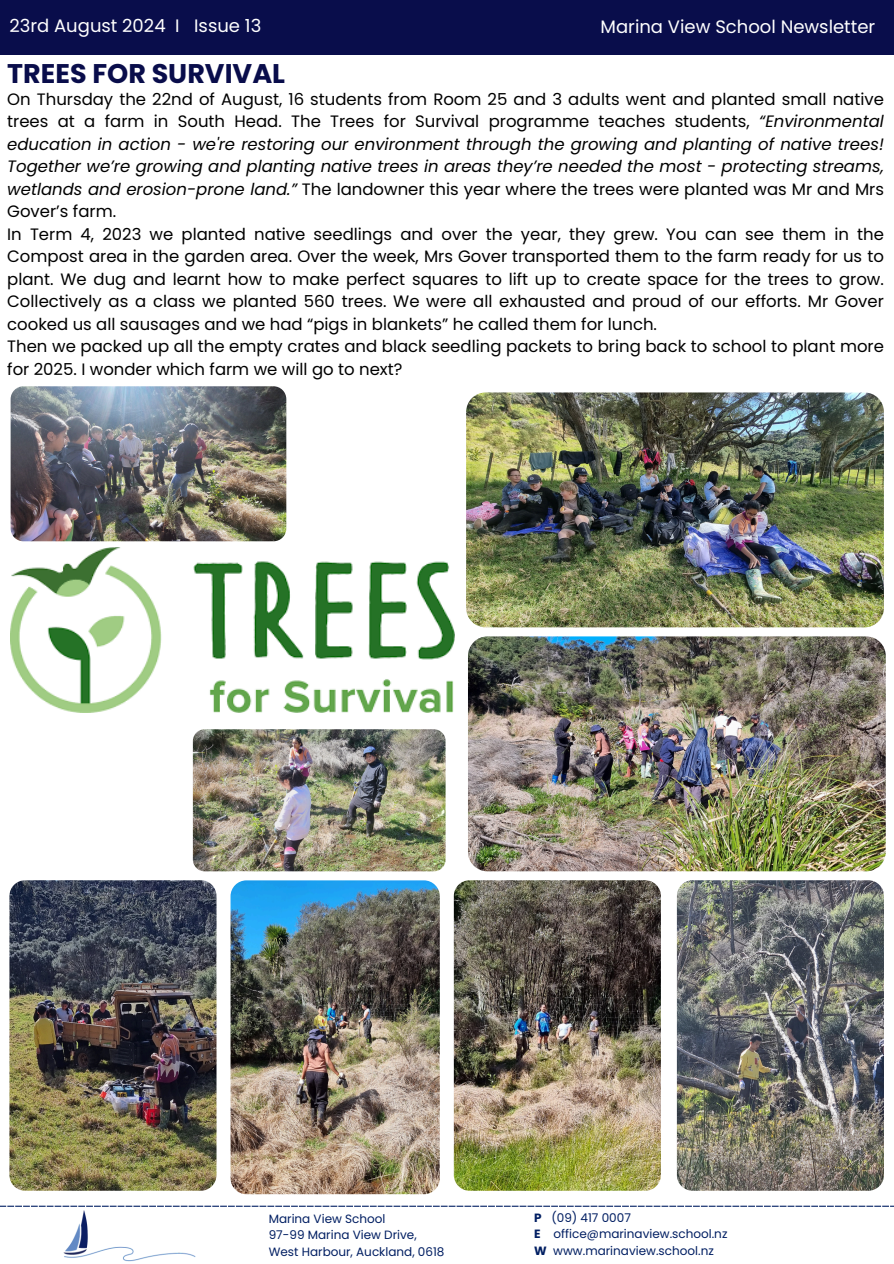
<style>
.page{position:relative;width:894px;height:1264px;background:#fff}
.page>*{position:absolute;margin:0;border:0;box-sizing:border-box;transform-origin:0 0}
.t1{font:700 27px "Poppins";color:#090d4b}
.t2{font:18px "Poppins";color:#fff}
.t3{font:16.5px/22.5px "Poppins";color:#000}
.t4{font:12px "Poppins";color:#001e62}
.s1{font-style:italic}
.s2{font-weight:700}
</style>
<div class="page">
<div style="left:0;top:0;width:893px;height:55px;background:#090d4b"></div>
<img style="left:53px;top:1206px;width:152px;height:56px">
<svg style="left:0;top:1205px;width:893px;height:1px"></svg>
<img style="left:468px;top:636px;width:417px;height:235px;border-radius:19px">
<img style="left:11px;top:386px;width:275px;height:155px;border-radius:13px">
<img style="left:466px;top:392px;width:417px;height:235px;border-radius:19px">
<img style="left:193px;top:729px;width:252px;height:142px;border-radius:12px">
<img style="left:9px;top:880px;width:207px;height:310px;border-radius:16px">
<img style="left:230px;top:880px;width:209px;height:314px;border-radius:16px">
<img style="left:453px;top:880px;width:207px;height:310px;border-radius:16px">
<img style="left:676px;top:880px;width:207px;height:310px;border-radius:16px">
<img style="left:11px;top:547px;width:443px;height:165px">
<p class="t2" style="left:9px;top:13px;width:253px">23rd August 2024 I Issue 13</p>
<p class="t2" style="left:600px;top:15px;width:276px">Marina View School Newsletter</p>
<p class="t1" style="left:7px;top:55px;width:279px">TREES FOR SURVIVAL</p>
<p class="t3" style="left:7px;top:88px;width:877px">On Thursday the 22nd of August, 16 students from Room 25 and 3 adults went and planted small native trees at a farm in South Head. The Trees for Survival programme teaches students, <span class="s1">“Environmental education in action - we're restoring our environment through the growing and planting of native trees!<br>Together we’re growing and planting native trees in areas they’re needed the most - protecting streams, wetlands and erosion-prone land.”</span> The landowner this year where the trees were planted was Mr and Mrs Gover’s farm.<br>In Term 4, 2023 we planted native seedlings and over the year, they grew. You can see them in the Compost area in the garden area. Over the week, Mrs Gover transported them to the farm ready for us to plant. We dug and learnt how to make perfect squares to lift up to create space for the trees to grow.<br>Collectively as a class we planted 560 trees. We were all exhausted and proud of our efforts. Mr Gover cooked us all sausages and we had “pigs in blankets” he called them for lunch.<br>Then we packed up all the empty crates and black seedling packets to bring back to school to plant more for 2025. I wonder which farm we will go to next?</p>
<h2 class="t4" style="left:269px;top:1210px;width:118px">Marina View School</h2>
<h1 class="t4" style="left:269px;top:1226px;width:149px">97-99 Marina View Drive,</h1>
<h2 class="t4" style="left:269px;top:1243px;width:177px">West Harbour, Auckland, 0618</h2>
<p class="t4" style="left:534px;top:1209px;width:98px"><span class="s2">P</span> (09) 417 0007</p>
<p class="t4" style="left:534px;top:1225px;width:195px"><span class="s2">E</span> office@marinaview.school.nz</p>
<p class="t4" style="left:534px;top:1242px;width:181px"><span class="s2">W</span> www.marinaview.school.nz</p>
</div>
